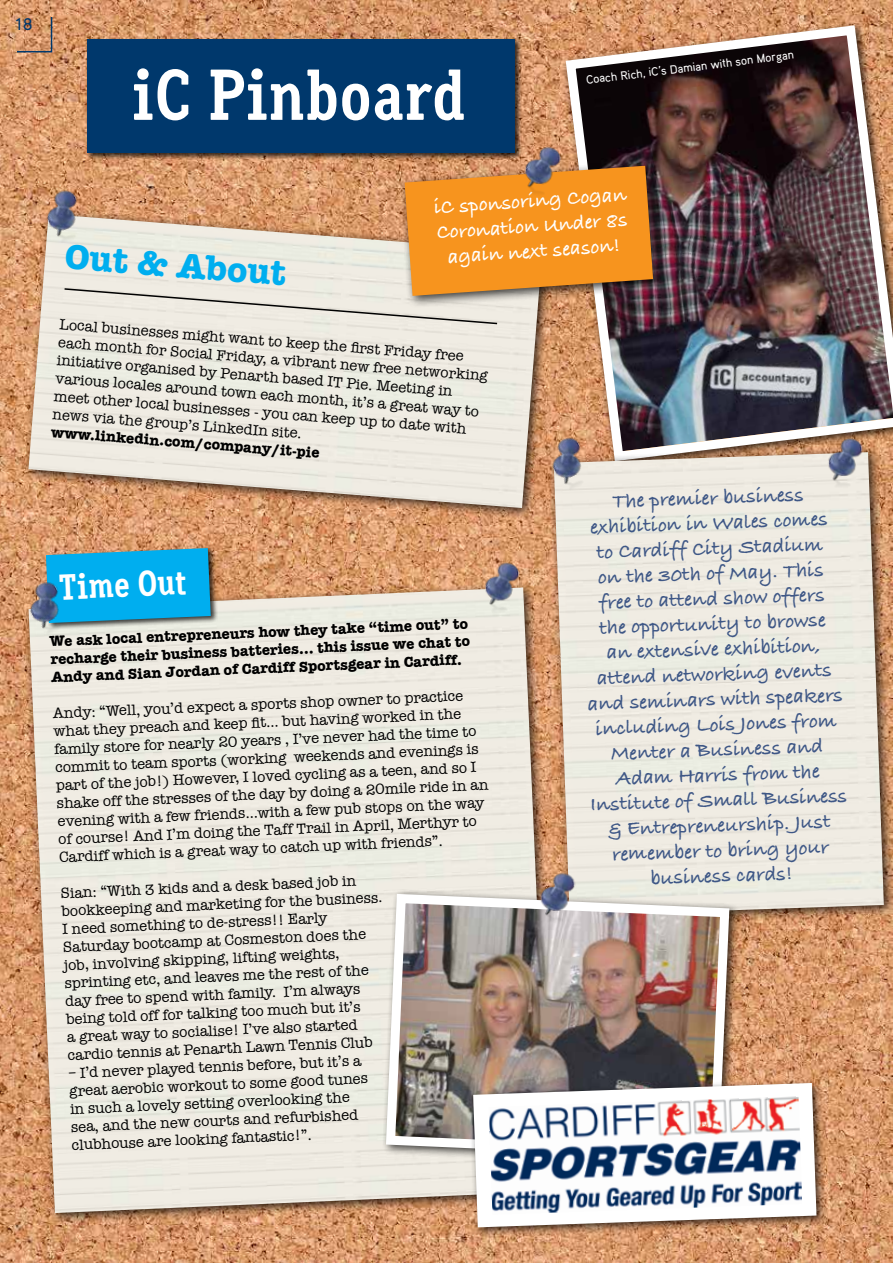
<style>
.page{position:relative;width:893px;height:1263px;background:#fff}
.page>*{position:absolute;margin:0;border:0;box-sizing:border-box;transform-origin:0 0}
.t1{font:700 72px "Aaux Office";color:#fff}
.t2{font:700 36px "American Typewriter";color:#00aeef}
.t3{font:700 36px "Aaux Office";color:#fff}
.t4{font:22.5px "Aaux Pro Regular SC";color:#00386c}
.t5{font:21px/25.2px "Bradley Hand ITCTT Bold";color:#3e5786;text-align:center}
.t6{font:21px/25.2px "Bradley Hand ITCTT Bold";color:#fff;text-align:center}
.t7{font:15px/18px "American Typewriter";color:#000}
.t8{font:700 15px/18.1px "American Typewriter";color:#000;text-align:justify}
.t9{font:500 12px "Aaux Pro";color:#fff}
</style>
<div class="page">
<img style="left:0;top:0;width:893px;height:1263px">
<img style="left:561px;top:20px;width:332px;height:426px">
<div style="left:548px;top:446px;width:345px;height:482px;background:#000;opacity:.75"></div>
<img style="left:554px;top:452px;width:330px;height:464px">
<img style="left:816px;top:434px;width:60px;height:59px">
<img style="left:554px;top:426px;width:55px;height:76px">
<div style="left:23px;top:208px;width:531px;height:312px;background:#000;opacity:.75"></div>
<img style="left:28px;top:214px;width:514px;height:294px">
<div style="left:86px;top:37px;width:436px;height:123px;background:#000;opacity:.75"></div>
<div style="left:87px;top:39px;width:427px;height:113px;background:#00386c"></div>
<div style="left:23px;top:581px;width:539px;height:644px;background:#000;opacity:.75"></div>
<img style="left:29px;top:587px;width:520px;height:626px">
<img style="left:381px;top:889px;width:353px;height:275px">
<img style="left:529px;top:869px;width:59px;height:59px">
<div style="left:44px;top:546px;width:174px;height:85px;background:#000;opacity:.75"></div>
<svg style="left:46px;top:548px;width:165px;height:75px;background:#13a8de"></svg>
<img style="left:473px;top:559px;width:59px;height:59px">
<img style="left:10px;top:570px;width:76px;height:76px">
<img style="left:29px;top:180px;width:34px;height:73px">
<div style="left:399px;top:160px;width:266px;height:148px;background:#000;opacity:.75"></div>
<svg style="left:63px;top:166px;width:590px;height:159px;background:#dfb181"></svg>
<img style="left:512px;top:142px;width:61px;height:60px">
<div style="left:468px;top:1078px;width:360px;height:160px;background:#000;opacity:.75"></div>
<svg style="left:468px;top:1078px;width:353px;height:154px"></svg>
<svg style="left:16px;top:16px;width:37px;height:37px"></svg>
<h3 class="t4" style="left:15px;top:8px;width:20px">18</h3>
<h1 class="t1" style="left:132px;top:52px;width:336px">iC Pinboard</h1>
<p class="t9" style="left:585px;top:72px;width:211px;rotate:-7deg">Coach Rich, iC’s Damian with son Morgan</p>
<h3 class="t6" style="left:433px;top:194px;width:195px;rotate:-4deg">iC sponsoring Cogan<br>Coronation Under 8s again next season!</h3>
<h2 class="t2" style="left:67px;top:226px;width:223px;rotate:4deg">Out &amp; About</h2>
<p class="t7" style="left:61px;top:313px;width:432px;rotate:5deg">Local businesses might want to keep the fi rst Friday free each month for Social Friday, a vibrant new free networking initiative organised by Penarth based IT Pie. Meeting in various locales around town each month, it’s a great way to meet other local businesses - you can keep up to date with news via the group’s LinkedIn site.</p>
<p class="t8" style="left:52px;top:421px;width:271px;rotate:5deg">www.linkedin.com/company/it-pie</p>
<h2 class="t3" style="left:58px;top:566px;width:129px;rotate:-3deg">Time Out</h2>
<p class="t8" style="left:49px;top:633px;width:421px;rotate:-3deg">We ask local entrepreneurs how they take “time out” to recharge their business batteries… this issue we chat to Andy and Sian Jordan of Cardiff Sportsgear in Cardiff.</p>
<p class="t7" style="left:51px;top:706px;width:434px;rotate:-3deg">Andy: “Well, you’d expect a sports shop owner to practice what they preach and keep fi t… but having worked in the family store for nearly 20 years , I’ve never had the time to commit to team sports (working weekends and evenings is part of the job!) However, I loved cycling as a teen, and so I shake off the stresses of the day by doing a 20mile ride in an evening with a few friends…with a few pub stops on the way of course! And I’m doing the Taff Trail in April, Merthyr to Cardiff which is a great way to catch up with friends”.</p>
<p class="t7" style="left:59px;top:885px;width:324px;rotate:-3deg">Sian: “With 3 kids and a desk based job in bookkeeping and marketing for the business.<br>I need something to de-stress!! Early Saturday bootcamp at Cosmeston does the job, involving skipping, lifting weights, sprinting etc, and leaves me the rest of the day free to spend with family. I’m always being told off for talking too much but it’s<br>a great way to socialise! I’ve also started cardio tennis at Penarth Lawn Tennis Club</p>
<p class="t7" style="left:67px;top:1065px;width:301px;rotate:-3deg">– I’d never played tennis before, but it’s a great aerobic workout to some good tunes in such a lovely setting overlooking the sea, and the new courts and refurbished clubhouse are looking fantastic!”.</p>
<p class="t5" style="left:579px;top:489px;width:259px;rotate:-2deg">The premier business exhibition in Wales comes to Cardiff City Stadium<br>on the 30th of May. This free to attend show offers the opportunity to browse<br>an extensive exhibition, attend networking events and seminars with speakers including Lois Jones from<br>Menter a Business and<br>Adam Harris from the<br>Institute of Small Business &amp; Entrepreneurship. Just remember to bring your business cards!</p>
</div>
